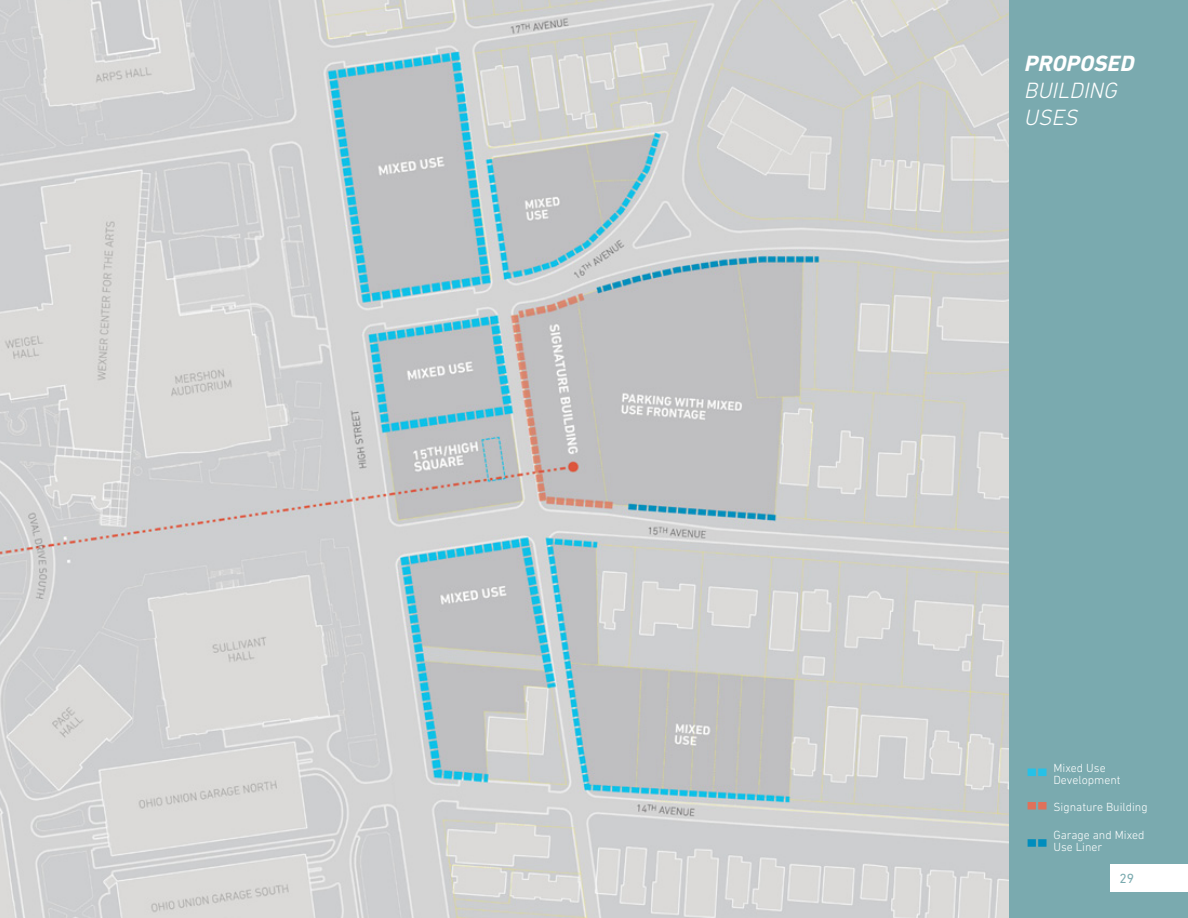
<style>
.page{position:relative;width:1188px;height:918px;background:#fff}
.page>*{position:absolute;margin:0;border:0;box-sizing:border-box;transform-origin:0 0}
.Section_Title{font:italic 300 22.5px/27px "DIN Next LT Pro";color:#fff}
.Section_Title-2{font:italic 700 22.5px "DIN Next LT Pro";color:#fff}
.t1{font:13.5px "DIN Next LT Pro";color:#7aaaaf}
.t2{font:300 12px/12px "DIN Next LT Pro";color:#fff}
</style>
<div class="page">
<div style="left:1009px;top:0;width:179px;height:918px;background:#7aaaaf"></div>
<div style="left:1110px;top:864px;width:78px;height:28px;background:#fff"></div>
<img style="left:0;top:0;width:1009px;height:918px">
<svg style="left:1031px;top:839px;width:12px;height:8px"></svg>
<svg style="left:1031px;top:802px;width:12px;height:7px"></svg>
<svg style="left:1031px;top:769px;width:12px;height:7px"></svg>
<p class="Section_Title-2" style="left:1024px;top:50px;width:117px">PROPOSED</p>
<p class="Section_Title" style="left:1024px;top:76px;width:100px">BUILDING<br>USES</p>
<p class="t2" style="left:1054px;top:762px;width:69px">Mixed Use<br>Development</p>
<p class="t2" style="left:1054px;top:801px;width:96px">Signature Building</p>
<p class="t2" style="left:1054px;top:829px;width:93px">Garage and Mixed<br>Use Liner</p>
<p class="t1" style="left:1119px;top:871px;width:16px">29</p>
</div>
